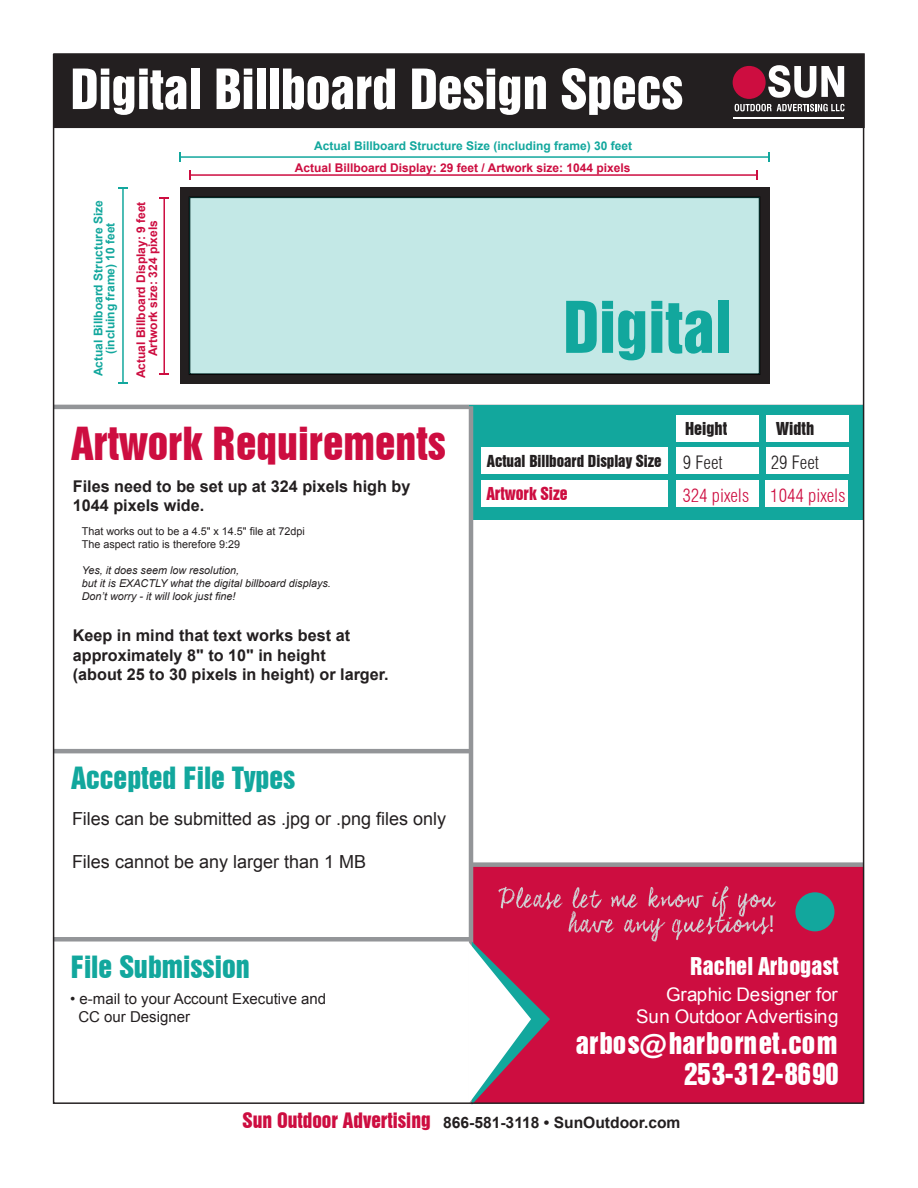
<style>
.page{position:relative;width:918px;height:1188px;background:#fff}
.page>*{position:absolute;margin:0;border:0;box-sizing:border-box;transform-origin:0 0}
.t1{font:64.95px "Swiss 921 BT Regular A";color:#12a79d}
.t2{font:50.55px "Swiss 921 BT Regular A";color:#fff}
.t3{font:41.85px "Swiss 921 BT Regular A";color:#cd0d40}
.t4{font:28.05px "Swiss 921 BT Regular A";color:#12a79d}
.t5{font:27.45px/31.2px "Swiss 921 BT Regular A";letter-spacing:-.005em;color:#fff;text-align:right}
.t6{font:22.5px "Swiss 921 BT Regular A";letter-spacing:.01em;color:#fff}
.t7{font:18.75px/22px "Arial";letter-spacing:-.015em;color:#fff;text-align:right}
.t8{font:18px "Arial";color:#231f20}
.t9{font:300 condensed 18px "Swiss 721 BT";color:#cd0d40}
.t10{font:300 condensed 18px "Swiss 721 BT";color:#231f20}
.t11{font:16.35px "Swiss 921 BT Regular A";color:#231f20}
.t12{font:16.35px "Swiss 921 BT Regular A";color:#cd0d40}
.t13{font:700 16.2px/19.5px "Arial";color:#231f20}
.t14{font:700 15.6px "Arial";color:#231f20}
.t15{font:15.15px "Swiss 921 BT Regular A";color:#231f20}
.t16{font:15px/18px "Arial";color:#231f20}
.t17{font:700 12px/12px "Arial";color:#cd0d40;text-align:center}
.t18{font:700 12px/12px "Arial";color:#12a79d;text-align:center}
.t19{font:italic 10.8px/12.9px "Arial";color:#231f20}
.t20{font:10.8px/12.9px "Arial";color:#231f20}
.s1{font-family:"Swiss 721 BT";font-weight:300;font-stretch:condensed;font-size:18px}
.s2{font-family:"Swiss 921 BT Regular A";font-weight:400;font-size:19.5px;color:#cd0d40}
</style>
<div class="page">
<div style="left:180px;top:187px;width:589px;height:197px;background:#231f20"></div>
<div style="left:53px;top:53px;width:812px;height:75px;background:#231f20;border:2px solid #231f20"></div>
<div style="left:733px;top:66px;width:33px;height:33px;background:#cd0d40;border-radius:50%"></div>
<svg style="left:768px;top:65px;width:76px;height:33px"></svg>
<svg style="left:735px;top:104px;width:110px;height:7px"></svg>
<hr style="left:734px;top:117px;width:110px;height:2px;background:#fff">
<div style="left:189px;top:196px;width:571px;height:179px;background:#c3e8e6;border:2px solid #000"></div>
<div style="left:471px;top:865px;width:392px;height:238px;background:#cd0d40"></div>
<div style="left:795px;top:892px;width:40px;height:39px;background:#12a79d;border-radius:50%"></div>
<hr style="left:53px;top:405px;width:811px;height:4px;background:#939598">
<hr style="left:190px;top:174px;width:567px;height:2px;background:#cd0d40">
<hr style="left:163px;top:198px;width:2px;height:176px;background:#cd0d40">
<svg style="left:159px;top:197px;width:10px;height:2px"></svg>
<hr style="left:180px;top:156px;width:589px;height:2px;background:#12a79d">
<hr style="left:122px;top:188px;width:2px;height:195px;background:#12a79d">
<svg style="left:118px;top:187px;width:10px;height:2px"></svg>
<div style="left:470px;top:405px;width:393px;height:114px;background:#12a79d"></div>
<div style="left:482px;top:447px;width:186px;height:27px;background:#fff"></div>
<div style="left:676px;top:447px;width:83px;height:27px;background:#fff"></div>
<div style="left:766px;top:447px;width:83px;height:27px;background:#fff"></div>
<div style="left:676px;top:415px;width:83px;height:27px;background:#fff"></div>
<div style="left:766px;top:415px;width:83px;height:27px;background:#fff"></div>
<div style="left:481px;top:480px;width:187px;height:27px;background:#fff"></div>
<div style="left:676px;top:480px;width:83px;height:27px;background:#fff"></div>
<div style="left:766px;top:480px;width:82px;height:27px;background:#fff"></div>
<hr style="left:53px;top:749px;width:418px;height:4px;background:#939598">
<div style="left:53px;top:937px;width:418px;height:5px;background:#939598"></div>
<hr style="left:469px;top:406px;width:4px;height:697px;background:#939598">
<div style="left:471px;top:862px;width:393px;height:5px;background:#939598"></div>
<svg style="left:468px;top:886px;width:308px;height:219px"></svg>
<h2 class="t2" style="left:71px;top:56px;width:614px">Digital Billboard Design Specs</h2>
<p class="t18" style="left:314px;top:140px;width:320px">Actual Billboard Structure Size (including frame) 30 feet</p>
<p class="t18" style="left:93px;top:376px;width:178px;rotate:-90deg">Actual Billboard Structure Size (incluing frame) 10 feet</p>
<p class="t17" style="left:135px;top:378px;width:178px;rotate:-90deg">Actual Billboard Display: 9 feet<br>Artwork size: 324 pixels</p>
<p class="t17" style="left:295px;top:162px;width:337px">Actual Billboard Display: 29 feet / Artwork size: 1044 pixels</p>
<h1 class="t1" style="left:563px;top:285px;width:170px">Digital</h1>
<h3 class="t3" style="left:71px;top:416px;width:376px">Artwork Requirements</h3>
<p class="t13" style="left:73px;top:477px;width:339px">Files need to be set up at 324 pixels high by<br>1044 pixels wide.</p>
<p class="t20" style="left:82px;top:525px;width:225px">That works out to be a 4.5" x 14.5" file at 72dpi<br>The aspect ratio is therefore 9:29</p>
<p class="t19" style="left:82px;top:564px;width:251px">Yes, it does seem low resolution,<br>but it is EXACTLY what the digital billboard displays.<br>Don’t worry - it will look just fine!</p>
<p class="t13" style="left:73px;top:626px;width:317px">Keep in mind that text works best at approximately 8" to 10" in height<br>(about 25 to 30 pixels in height) or larger.</p>
<h3 class="t4" style="left:71px;top:759px;width:226px">Accepted File Types</h3>
<p class="t8" style="left:72px;top:807px;width:376px">Files can be submitted as .jpg or .png files only</p>
<p class="t8" style="left:72px;top:850px;width:296px">Files cannot be any larger than 1 MB</p>
<h3 class="t4" style="left:71px;top:949px;width:181px">File Submission</h3>
<p class="t16" style="left:78px;top:990px;width:249px;text-indent:-8px">• e-mail to your Account Executive and<br>CC our Designer</p>
<p class="t11" style="left:685px;top:418px;width:44px">Height</p>
<p class="t11" style="left:776px;top:418px;width:40px">Width</p>
<p class="t15" style="left:487px;top:451px;width:237px">Actual Billboard Display Size <span class="s1">9 Feet</span></p>
<p class="t10" style="left:771px;top:452px;width:50px">29 Feet</p>
<p class="t12" style="left:486px;top:483px;width:83px">Artwork Size</p>
<p class="t9" style="left:682px;top:485px;width:165px">324 pixels 1044 pixels</p>
<h3 class="t6" style="left:690px;top:952px;width:150px">Rachel Arbogast</h3>
<p class="t7" style="left:636px;top:984px;width:204px">Graphic Designer for<br>Sun Outdoor Advertising</p>
<h3 class="t5" style="left:576px;top:1027px;width:265px">arbos@harbornet.com<br>253-312-8690</h3>
<p class="t14" style="left:243px;top:1112px;width:439px"><span class="s2">Sun Outdoor Advertising</span> 866-581-3118 • SunOutdoor.com</p>
</div>
